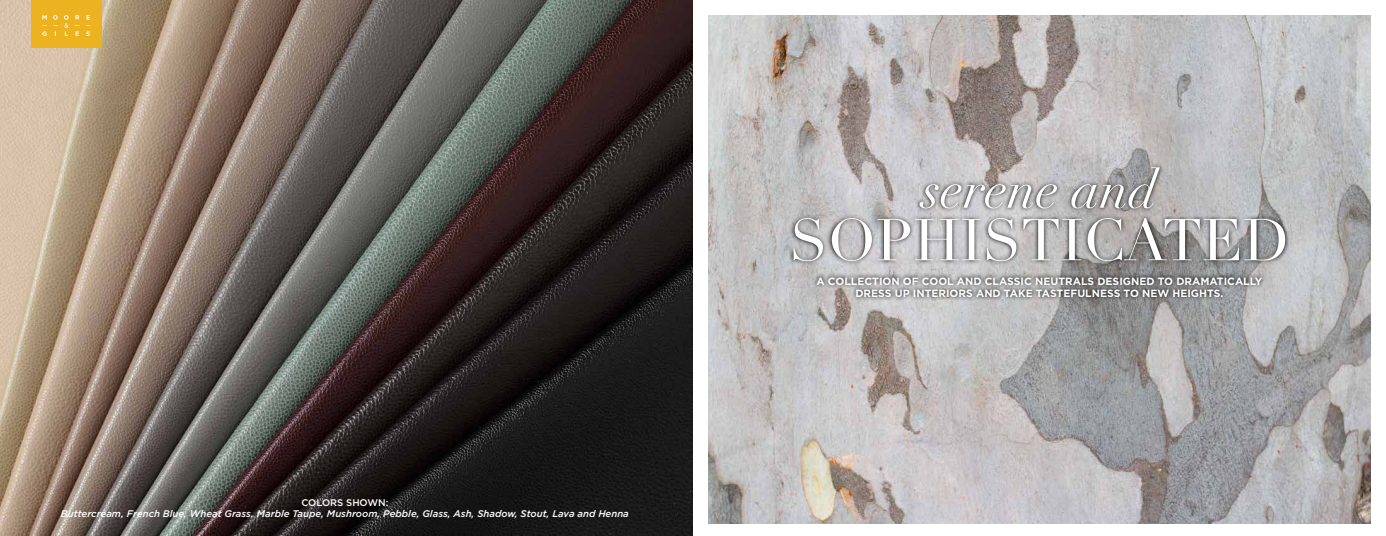
<style>
.page{position:relative;width:1386px;height:536px;background:#fff}
.page>*{position:absolute;margin:0;border:0;box-sizing:border-box;transform-origin:0 0}
.t1{font:57.75px "Didot";color:#fff}
.t2{font:italic 53.11px "Didot";color:#fff}
.t3{font:700 10.5px/12.6px "Gotham";color:#fff;text-align:center}
.t4{font:italic 500 9.62px "Gotham";color:#fff}
.t5{font:500 9.62px "Gotham";color:#fff}
</style>
<div class="page">
<img style="left:709px;top:16px;width:661px;height:507px">
<svg style="left:812px;top:272px;width:455px;height:30px;background:#8c8c8c"></svg>
<svg style="left:789px;top:163px;width:501px;height:103px;background:#a5a4a5"></svg>
<img style="left:0;top:0;width:693px;height:536px">
<div style="left:32px;top:0;width:70px;height:47px;background:#edb21f"></div>
<svg style="left:42px;top:15px;width:49px;height:21px"></svg>
<p class="t5" style="left:301px;top:497px;width:89px">COLORS SHOWN:</p>
<p class="t4" style="left:61px;top:507px;width:569px">Buttercream, French Blue, Wheat Grass, Marble Taupe, Mushroom, Pebble, Glass, Ash, Shadow, Stout, Lava and Henna</p>
<h2 class="t2" style="left:922px;top:156px;width:237px">serene and</h2>
<h1 class="t1" style="left:789px;top:205px;width:502px">SOPHISTICATED</h1>
<p class="t3" style="left:817px;top:274px;width:447px">A COLLECTION OF COOL AND CLASSIC NEUTRALS DESIGNED TO DRAMATICALLY<br>DRESS UP INTERIORS AND TAKE TASTEFULNESS TO NEW HEIGHTS.</p>
</div>
